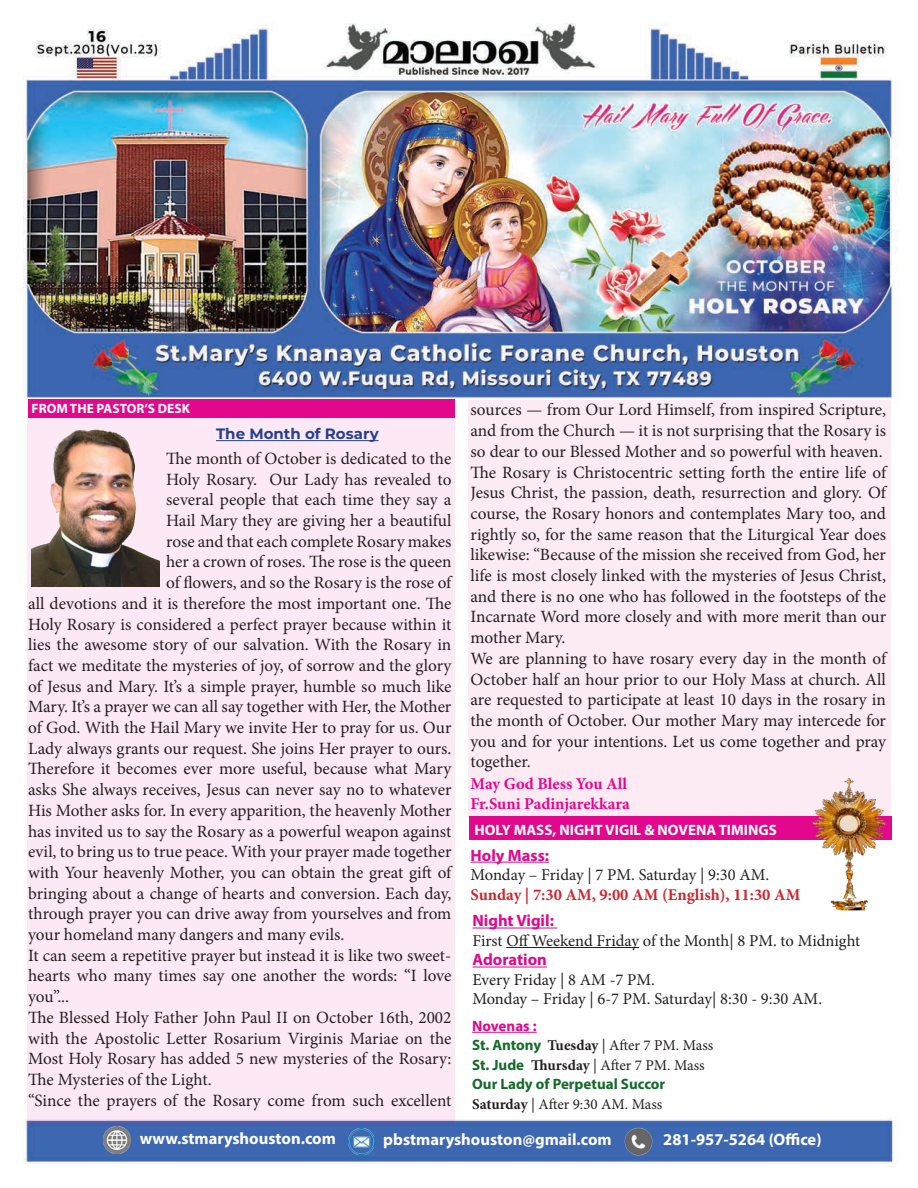
<style>
.page{position:relative;width:918px;height:1188px;background:#fff}
.page>*{position:absolute;margin:0;border:0;box-sizing:border-box;transform-origin:0 0}
.t1{font:17.25px/20.7px "Minion Pro";letter-spacing:-.005em;color:#231f20;text-align:justify}
.t2{font:16.5px "Minion Pro";color:#231f20}
.t3{font:700 16.5px "Myriad Pro";color:#fff}
.t4{font:700 16.5px "Minion Pro";color:#ed028c}
.t5{font:700 16.5px "Minion Pro";color:#d1232a}
.t6{font:700 16.5px "Myriad Pro";color:#e2078c}
.t7{font:15px "Minion Pro";letter-spacing:-.005em;color:#231f20}
.t8{font:700 15px "Myriad Pro";color:#fff}
.t9{font:700 15px "Myriad Pro";color:#136b29}
.t10{font:700 15px "Montserrat";color:#253f8e}
.t11{font:700 15px "Myriad Pro";color:#e2078c}
.t12{font:700 13.5px "Myriad Pro";color:#fff}
.s1{font-family:"Myriad Pro";font-weight:700;color:#136b29}
.s2{font-weight:700}
</style>
<div class="page">
<img style="left:23px;top:23px;width:876px;height:1141px">
<div style="left:27px;top:418px;width:428px;height:708px;background:#fde9f5"></div>
<div style="left:469px;top:400px;width:422px;height:416px;background:#fcebf2"></div>
<img style="left:103px;top:1126px;width:28px;height:28px">
<img style="left:622px;top:1126px;width:33px;height:32px">
<img style="left:348px;top:1129px;width:27px;height:26px">
<div style="left:28px;top:400px;width:427px;height:18px;background:#e2078c"></div>
<img style="left:32px;top:429px;width:127px;height:158px">
<hr style="left:216px;top:440px;width:163px;height:1px;background:#253f8e">
<hr style="left:472px;top:1032px;width:65px;height:1px;background:#e2078c">
<hr style="left:472px;top:928px;width:85px;height:1px;background:#e2078c">
<hr style="left:506px;top:947px;width:133px;height:1px;background:#231f20">
<hr style="left:472px;top:967px;width:75px;height:1px;background:#e2078c">
<hr style="left:471px;top:862px;width:78px;height:1px;background:#e2078c">
<div style="left:469px;top:816px;width:422px;height:24px;background:#e2078c"></div>
<img style="left:805px;top:771px;width:89px;height:147px">
<p class="t12" style="left:32px;top:400px;width:160px">FROM THE PASTOR’S DESK</p>
<p class="t1" style="left:166px;top:448px;width:287px">The month of October is dedicated to the</p>
<p class="t1" style="left:166px;top:469px;width:287px">Holy Rosary. Our Lady has revealed to</p>
<p class="t1" style="left:166px;top:490px;width:287px">several people that each time they say a</p>
<p class="t1" style="left:166px;top:510px;width:287px">Hail Mary they are giving her a beautiful</p>
<p class="t1" style="left:166px;top:531px;width:287px">rose and that each complete Rosary makes</p>
<p class="t1" style="left:166px;top:552px;width:287px">her a crown of roses. The rose is the queen</p>
<p class="t1" style="left:166px;top:572px;width:287px">of flowers, and so the Rosary is the rose of</p>
<p class="t1" style="left:28px;top:593px;width:425px">all devotions and it is therefore the most important one. The</p>
<p class="t1" style="left:28px;top:614px;width:425px">Holy Rosary is considered a perfect prayer because within it</p>
<p class="t1" style="left:28px;top:635px;width:425px">lies the awesome story of our salvation. With the Rosary in</p>
<p class="t1" style="left:28px;top:655px;width:425px">fact we meditate the mysteries of joy, of sorrow and the glory</p>
<p class="t1" style="left:28px;top:676px;width:425px">of Jesus and Mary. It’s a simple prayer, humble so much like</p>
<p class="t1" style="left:28px;top:697px;width:425px">Mary. It’s a prayer we can all say together with Her, the Mother</p>
<p class="t1" style="left:28px;top:717px;width:425px">of God. With the Hail Mary we invite Her to pray for us. Our</p>
<p class="t1" style="left:28px;top:738px;width:425px">Lady always grants our request. She joins Her prayer to ours.</p>
<p class="t1" style="left:28px;top:759px;width:425px">Therefore it becomes ever more useful, because what Mary</p>
<p class="t1" style="left:28px;top:779px;width:425px">asks She always receives, Jesus can never say no to whatever</p>
<p class="t1" style="left:28px;top:800px;width:425px">His Mother asks for. In every apparition, the heavenly Mother</p>
<p class="t1" style="left:28px;top:821px;width:425px">has invited us to say the Rosary as a powerful weapon against</p>
<p class="t1" style="left:28px;top:842px;width:425px">evil, to bring us to true peace. With your prayer made together</p>
<p class="t1" style="left:28px;top:862px;width:425px">with Your heavenly Mother, you can obtain the great gift of</p>
<p class="t1" style="left:28px;top:883px;width:425px">bringing about a change of hearts and conversion. Each day,</p>
<p class="t1" style="left:28px;top:904px;width:425px">through prayer you can drive away from yourselves and from</p>
<p class="t1" style="left:28px;top:924px;width:318px">your homeland many dangers and many evils.</p>
<p class="t1" style="left:28px;top:945px;width:425px">It can seem a repetitive prayer but instead it is like two sweet&shy;hearts who many times say one another the words: “I love you”...</p>
<p class="t1" style="left:28px;top:1007px;width:425px">The Blessed Holy Father John Paul II on October 16th, 2002 with the Apostolic Letter Rosarium Virginis Mariae on the Most Holy Rosary has added 5 new mysteries of the Rosary:<br>The Mysteries of the Light.</p>
<p class="t1" style="left:28px;top:1090px;width:425px">“Since the prayers of the Rosary come from such excellent</p>
<p class="t10" style="left:216px;top:423px;width:164px">The Month of Rosary</p>
<p class="t1" style="left:471px;top:400px;width:417px">sources — from Our Lord Himself, from inspired Scripture, and from the Church — it is not surprising that the Rosary is so dear to our Blessed Mother and so powerful with heaven.</p>
<p class="t1" style="left:471px;top:462px;width:417px">The Rosary is Christocentric setting forth the entire life of Jesus Christ, the passion, death, resurrection and glory. Of course, the Rosary honors and contemplates Mary too, and rightly so, for the same reason that the Liturgical Year does likewise: “Because of the mission she received from God, her life is most closely linked with the mysteries of Jesus Christ, and there is no one who has followed in the footsteps of the Incarnate Word more closely and with more merit than our mother Mary.</p>
<p class="t1" style="left:471px;top:648px;width:417px">We are planning to have rosary every day in the month of October half an hour prior to our Holy Mass at church. All are requested to participate at least 10 days in the rosary in the month of October. Our mother Mary may intercede for you and for your intentions. Let us come together and pray together.</p>
<p class="t4" style="left:471px;top:772px;width:158px">May God Bless You All</p>
<p class="t4" style="left:471px;top:792px;width:161px">Fr.Suni Padinjarekkara</p>
<p class="t8" style="left:474px;top:820px;width:304px">HOLY MASS, NIGHT VIGIL &amp; NOVENA TIMINGS</p>
<p class="t6" style="left:471px;top:844px;width:80px">Holy Mass:</p>
<p class="t2" style="left:471px;top:864px;width:300px">Monday – Friday | 7 PM. Saturday | 9:30 AM.</p>
<p class="t5" style="left:471px;top:883px;width:331px">Sunday | 7:30 AM, 9:00 AM (English), 11:30 AM</p>
<p class="t6" style="left:472px;top:910px;width:83px">Night Vigil:</p>
<p class="t2" style="left:472px;top:930px;width:389px">First Off Weekend Friday of the Month| 8 PM. to Midnight</p>
<p class="t6" style="left:472px;top:949px;width:76px">Adoration</p>
<p class="t2" style="left:472px;top:969px;width:184px">Every Friday | 8 AM -7 PM.</p>
<p class="t2" style="left:472px;top:988px;width:351px">Monday – Friday | 6-7 PM. Saturday| 8:30 - 9:30 AM.</p>
<p class="t11" style="left:472px;top:1016px;width:66px">Novenas :</p>
<p class="t7" style="left:472px;top:1035px;width:243px"><span class="s1">St. Antony</span> <span class="s2">Tuesday</span> | After 7 PM. Mass</p>
<p class="t7" style="left:472px;top:1055px;width:234px"><span class="s1">St. Jude</span> <span class="s2">Thursday</span> | After 7 PM. Mass</p>
<p class="t9" style="left:472px;top:1074px;width:195px">Our Lady of Perpetual Succor</p>
<p class="t7" style="left:472px;top:1094px;width:192px"><span class="s2">Saturday</span> | After 9:30 AM. Mass</p>
<p class="t3" style="left:140px;top:1128px;width:198px">www.stmaryshouston.com</p>
<p class="t3" style="left:383px;top:1128px;width:230px">pbstmaryshouston@gmail.com</p>
<p class="t3" style="left:663px;top:1129px;width:160px">281-957-5264 (Office)</p>
</div>
